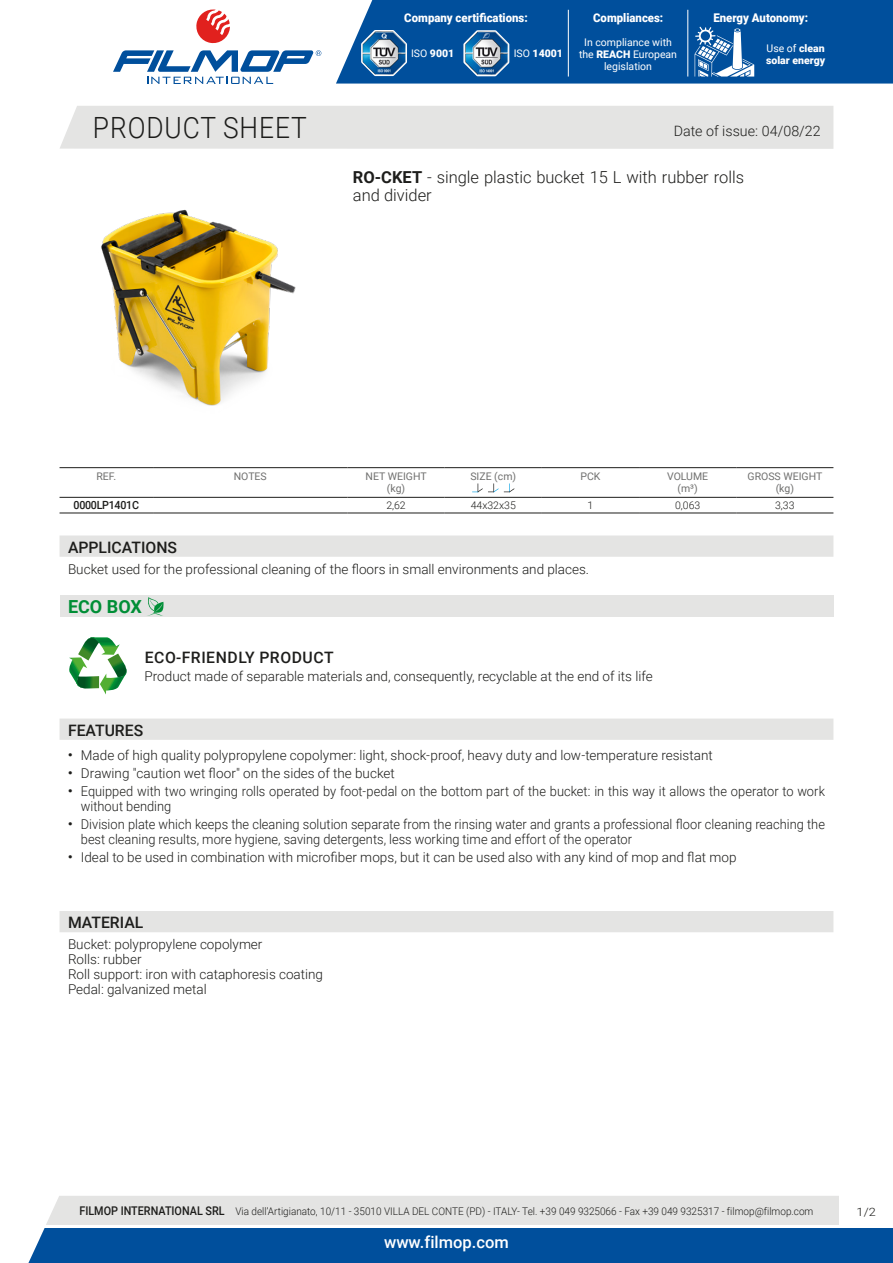
<style>
.page{position:relative;width:893px;height:1263px;background:#fff}
.page>*{position:absolute;margin:0;border:0;box-sizing:border-box;transform-origin:0 0}
.t1{font:300 29.25px "Roboto";letter-spacing:.035em;color:#1d1d1b;scale:.9 1}
.t2{font:700 18px "Roboto";color:#008e36}
.t3{font:300 16.5px/18px "Roboto";color:#1d1d1b}
.t4{font:500 16.5px "Roboto";color:#fff}
.t5{font:500 15.75px "Roboto";color:#1d1d1b}
.t6{font:500 15.75px "Roboto";letter-spacing:.035em;color:#1d1d1b}
.t7{font:300 14.25px "Roboto";color:#1d1d1b}
.t8{font:300 13.5px/15px "Roboto";color:#1d1d1b}
.t9{font:300 13.5px/15px "Roboto";color:#1d1d1b;scale:.95 1}
.t10{font:900 12px "Roboto";color:#fff;scale:.95 1}
.t11{font:300 11.55px "Roboto";color:#1d1d1b;scale:1.11 1}
.t12{font:500 11.25px "Roboto";letter-spacing:-.025em;color:#1d1d1b;scale:.95 1}
.t13{font:300 10.5px "Roboto";color:#1d1d1b;scale:.95 1}
.t14{font:10.5px/12px "Roboto";color:#70706f;text-align:center}
.t15{font:10.5px/12px "Roboto";color:#fff;text-align:center}
.t16{font:900 10.5px/12px "Roboto";color:#fff}
.t17{font:300 10.5px "Roboto";color:#1d1d1b}
.s1{font-weight:400}
.s2{font-weight:900}
.s3{font-weight:700}
.s4{font-weight:500;font-size:12px}
</style>
<div class="page">
<svg style="left:28px;top:1196px;width:865px;height:67px;background:#6893bd"></svg>
<div style="left:60px;top:106px;width:773px;height:43px;background:#e4e4e3"></div>
<svg style="left:196px;top:10px;width:34px;height:34px"></svg>
<svg style="left:113px;top:50px;width:208px;height:34px"></svg>
<div style="left:336px;top:0;width:557px;height:84px;background:#004f9c"></div>
<svg style="left:462px;top:28px;width:49px;height:50px"></svg>
<img style="left:465px;top:32px;width:43px;height:43px">
<svg style="left:360px;top:28px;width:48px;height:49px"></svg>
<img style="left:362px;top:31px;width:44px;height:44px">
<hr style="left:568px;top:10px;width:1px;height:67px;background:#fff">
<hr style="left:688px;top:10px;width:1px;height:67px;background:#fff">
<svg style="left:695px;top:27px;width:59px;height:50px"></svg>
<img style="left:101px;top:209px;width:195px;height:197px">
<hr style="left:60px;top:467px;width:93px;height:1px;background:#1d1d1b">
<hr style="left:60px;top:497px;width:93px;height:1px;background:#1d1d1b">
<hr style="left:153px;top:467px;width:194px;height:1px;background:#1d1d1b">
<hr style="left:153px;top:497px;width:194px;height:1px;background:#1d1d1b">
<hr style="left:347px;top:467px;width:98px;height:1px;background:#1d1d1b">
<hr style="left:347px;top:497px;width:98px;height:1px;background:#1d1d1b">
<hr style="left:445px;top:467px;width:97px;height:1px;background:#1d1d1b">
<hr style="left:445px;top:497px;width:97px;height:1px;background:#1d1d1b">
<hr style="left:542px;top:467px;width:97px;height:1px;background:#1d1d1b">
<hr style="left:542px;top:497px;width:97px;height:1px;background:#1d1d1b">
<hr style="left:639px;top:467px;width:97px;height:1px;background:#1d1d1b">
<hr style="left:639px;top:497px;width:97px;height:1px;background:#1d1d1b">
<hr style="left:736px;top:467px;width:97px;height:1px;background:#1d1d1b">
<hr style="left:736px;top:497px;width:97px;height:1px;background:#1d1d1b">
<hr style="left:60px;top:513px;width:93px;height:1px;background:#1d1d1b">
<hr style="left:153px;top:513px;width:194px;height:1px;background:#1d1d1b">
<hr style="left:347px;top:513px;width:98px;height:1px;background:#1d1d1b">
<hr style="left:445px;top:513px;width:97px;height:1px;background:#1d1d1b">
<hr style="left:542px;top:513px;width:97px;height:1px;background:#1d1d1b">
<hr style="left:639px;top:513px;width:97px;height:1px;background:#1d1d1b">
<hr style="left:736px;top:513px;width:97px;height:1px;background:#1d1d1b">
<svg style="left:472px;top:483px;width:42px;height:10px"></svg>
<div style="left:60px;top:535px;width:773px;height:22px;background:#e4e4e3"></div>
<div style="left:60px;top:596px;width:773px;height:21px;background:#e4e4e3"></div>
<svg style="left:147px;top:597px;width:17px;height:19px"></svg>
<svg style="left:69px;top:637px;width:58px;height:57px"></svg>
<div style="left:60px;top:718px;width:773px;height:22px;background:#e4e4e3"></div>
<div style="left:60px;top:911px;width:773px;height:21px;background:#e4e4e3"></div>
<hr style="left:45px;top:1225px;width:848px;height:2px;background:#fff">
<div style="left:839px;top:1196px;width:54px;height:31px;background:#fff"></div>
<p class="t10" style="left:404px;top:9px;width:131px">Company certifications:</p>
<p class="t16" style="left:411px;top:47px;width:45px"><span class="s1">ISO</span> 9001</p>
<p class="t16" style="left:514px;top:47px;width:51px"><span class="s1">ISO</span> 14001</p>
<p class="t10" style="left:593px;top:9px;width:75px">Compliances:</p>
<p class="t10" style="left:713px;top:9px;width:101px">Energy Autonomy:</p>
<p class="t15" style="left:579px;top:35px;width:100px">In compliance with the <span class="s2">REACH</span> European legislation</p>
<p class="t16" style="left:766px;top:41px;width:61px"><span class="s1">Use of</span> clean solar energy</p>
<h1 class="t1" style="left:93px;top:107px;width:239px">PRODUCT SHEET</h1>
<p class="t7" style="left:674px;top:121px;width:148px">Date of issue: 04/08/22</p>
<p class="t3" style="left:353px;top:167px;width:393px"><span class="s3">RO-CKET</span> - single plastic bucket 15 L with rubber rolls and divider</p>
<p class="t14" style="left:96px;top:470px;width:21px">REF.</p>
<p class="t14" style="left:234px;top:470px;width:35px">NOTES</p>
<p class="t14" style="left:366px;top:470px;width:63px">NET WEIGHT (kg)</p>
<p class="t14" style="left:470px;top:470px;width:47px">SIZE (cm)</p>
<p class="t14" style="left:580px;top:470px;width:22px">PCK</p>
<p class="t14" style="left:667px;top:470px;width:43px">VOLUME (m³)</p>
<p class="t14" style="left:748px;top:470px;width:76px">GROSS WEIGHT (kg)</p>
<p class="t12" style="left:74px;top:497px;width:70px">0000LP1401C</p>
<p class="t17" style="left:386px;top:498px;width:21px">2,62</p>
<p class="t17" style="left:471px;top:498px;width:47px">44x32x35</p>
<p class="t17" style="left:588px;top:498px;width:7px">1</p>
<p class="t17" style="left:675px;top:498px;width:27px">0,063</p>
<p class="t17" style="left:775px;top:498px;width:21px">3,33</p>
<p class="t5" style="left:68px;top:536px;width:110px">APPLICATIONS</p>
<p class="t8" style="left:68px;top:561px;width:523px">Bucket used for the professional cleaning of the floors in small environments and places.</p>
<h2 class="t2" style="left:68px;top:594px;width:75px">ECO BOX</h2>
<p class="t6" style="left:145px;top:646px;width:190px">ECO-FRIENDLY PRODUCT</p>
<p class="t8" style="left:145px;top:668px;width:510px">Product made of separable materials and, consequently, recyclable at the end of its life</p>
<p class="t5" style="left:68px;top:719px;width:77px">FEATURES</p>
<p class="t8" style="left:68px;top:747px;width:646px"><sup>•</sup> Made of high quality polypropylene copolymer: light, shock-proof, heavy duty and low-temperature resistant</p>
<p class="t8" style="left:68px;top:765px;width:328px"><sup>•</sup> Drawing "caution wet floor" on the sides of the bucket</p>
<p class="t9" style="left:81px;top:783px;width:785px;text-indent:-13px"><sup>•</sup> Equipped with two wringing rolls operated by foot-pedal on the bottom part of the bucket: in this way it allows the operator to work without bending</p>
<p class="t9" style="left:81px;top:816px;width:785px;text-indent:-13px"><sup>•</sup> Division plate which keeps the cleaning solution separate from the rinsing water and grants a professional floor cleaning reaching the best cleaning results, more hygiene, saving detergents, less working time and effort of the operator</p>
<p class="t8" style="left:68px;top:849px;width:670px"><sup>•</sup> Ideal to be used in combination with microfiber mops, but it can be used also with any kind of mop and flat mop</p>
<p class="t5" style="left:68px;top:911px;width:77px">MATERIAL</p>
<p class="t8" style="left:68px;top:936px;width:257px">Bucket: polypropylene copolymer<br>Rolls: rubber<br>Roll support: iron with cataphoresis coating<br>Pedal: galvanized metal</p>
<p class="t13" style="left:79px;top:1204px;width:774px"><span class="s4">FILMOP INTERNATIONAL SRL</span> Via dell’Artigianato, 10/11 - 35010 VILLA DEL CONTE (PD) - ITALY- Tel. +39 049 9325066 - Fax +39 049 9325317 - filmop@filmop.com</p>
<p class="t4" style="left:384px;top:1230px;width:126px">www.filmop.com</p>
<p class="t11" style="left:857px;top:1204px;width:19px">1/2</p>
</div>
